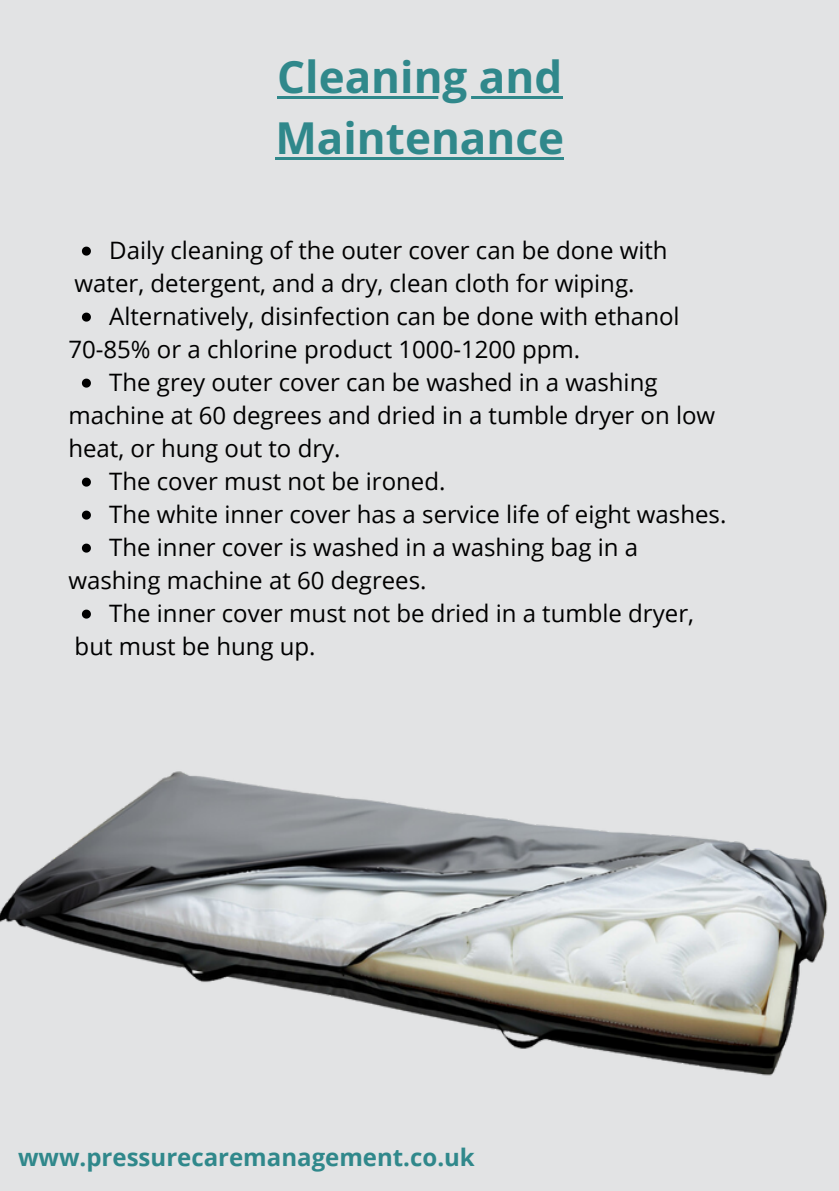
<style>
.page{position:relative;width:839px;height:1191px;background:#fff}
.page>*{position:absolute;margin:0;border:0;box-sizing:border-box;transform-origin:0 0}
.t1{font:700 44px/61.6px "Open Sans";color:#30888b}
.t2{font:24px "Open Sans";color:#000}
.t3{font:700 24px "Open Sans";color:#30888b}
</style>
<div class="page">
<div style="left:0;top:0;width:838px;height:1191px;background:#e2e3e4"></div>
<img style="left:0;top:771px;width:828px;height:305px">
<svg style="left:82px;top:247px;width:9px;height:9px"></svg>
<svg style="left:82px;top:313px;width:9px;height:9px"></svg>
<svg style="left:82px;top:379px;width:9px;height:9px"></svg>
<svg style="left:82px;top:478px;width:9px;height:9px"></svg>
<svg style="left:82px;top:511px;width:9px;height:9px"></svg>
<svg style="left:82px;top:544px;width:9px;height:9px"></svg>
<svg style="left:82px;top:610px;width:9px;height:9px"></svg>
<hr style="left:277px;top:96px;width:285px;height:3px;background:#30888b">
<hr style="left:275px;top:157px;width:289px;height:3px;background:#30888b">
<p class="t1" style="left:275px;top:45px;width:290px">Cleaning and<br>Maintenance</p>
<p class="t2" style="left:109px;top:233px;width:560px">Daily cleaning of the outer cover can be done with</p>
<p class="t2" style="left:75px;top:266px;width:561px">water, detergent, and a dry, clean cloth for wiping.</p>
<p class="t2" style="left:109px;top:299px;width:572px">Alternatively, disinfection can be done with ethanol</p>
<p class="t2" style="left:68px;top:332px;width:513px">70-85% or a chlorine product 1000-1200 ppm.</p>
<p class="t2" style="left:109px;top:365px;width:550px">The grey outer cover can be washed in a washing</p>
<p class="t2" style="left:68px;top:398px;width:648px">machine at 60 degrees and dried in a tumble dryer on low</p>
<p class="t2" style="left:68px;top:431px;width:274px">heat, or hung out to dry.</p>
<p class="t2" style="left:109px;top:464px;width:338px">The cover must not be ironed.</p>
<p class="t2" style="left:109px;top:497px;width:618px">The white inner cover has a service life of eight washes.</p>
<p class="t2" style="left:109px;top:530px;width:530px">The inner cover is washed in a washing bag in a</p>
<p class="t2" style="left:68px;top:563px;width:359px">washing machine at 60 degrees.</p>
<p class="t2" style="left:109px;top:596px;width:586px">The inner cover must not be dried in a tumble dryer,</p>
<p class="t2" style="left:75px;top:629px;width:242px">but must be hung up.</p>
<h2 class="t3" style="left:18px;top:1140px;width:458px">www.pressurecaremanagement.co.uk</h2>
</div>
